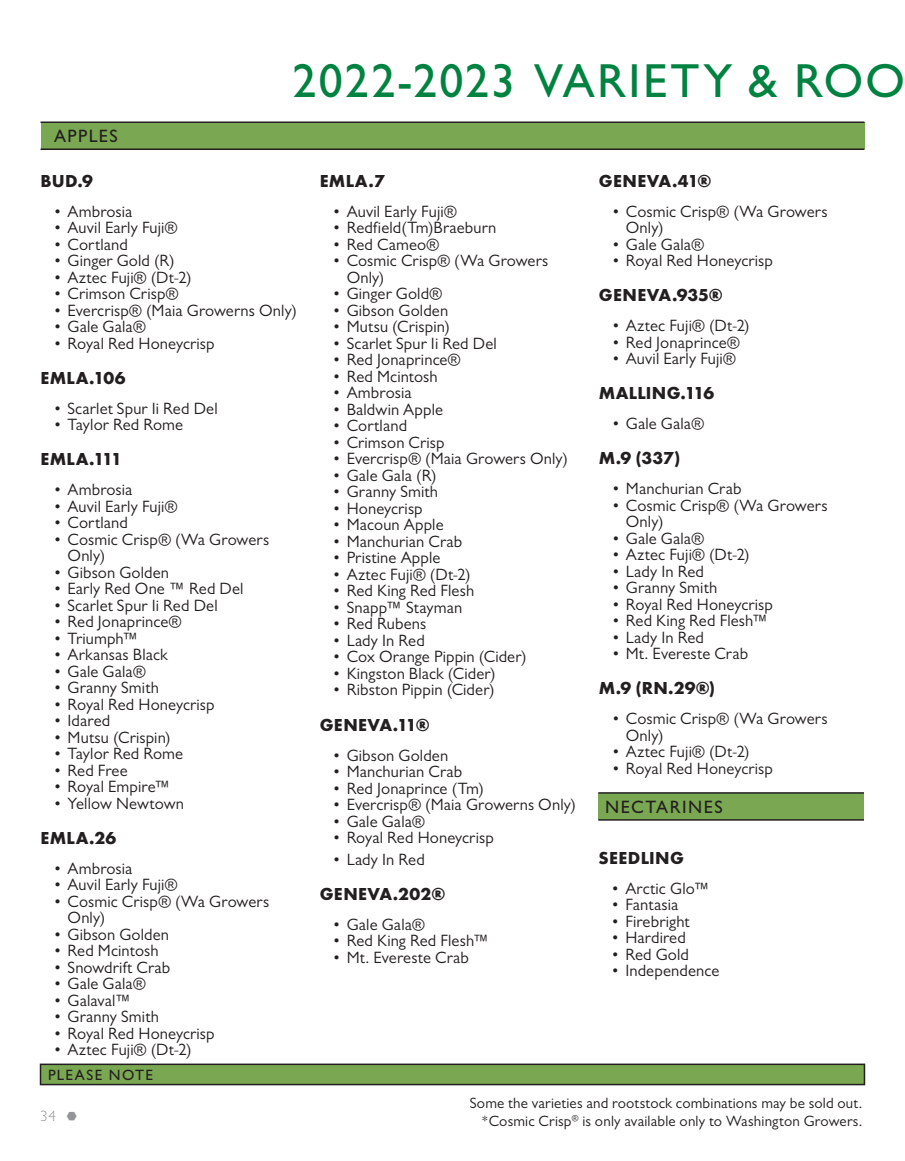
<style>
.page{position:relative;width:905px;height:1161px;background:#fff}
.page>*{position:absolute;margin:0;border:0;box-sizing:border-box;transform-origin:0 0}
.t1{font:500 48px "Gill Sans MT Pro";letter-spacing:.045em;color:#008240}
.t2{font:700 18px "Futura PT";letter-spacing:.02em;color:#231f20}
.t3{font:500 18px "Gill Sans MT Pro";letter-spacing:.08em;color:#231f20}
.t4{font:16.5px/16.5px "Gill Sans MT Pro";letter-spacing:.01em;color:#231f20}
.t5{font:15px/18px "Gill Sans MT Pro";letter-spacing:.01em;color:#231f20;text-align:right}
.t6{font:500 15px "Gill Sans MT Pro";letter-spacing:.09em;color:#231f20}
.t7{font:300 15px "Gill Sans MT Pro";color:#939598}
</style>
<div class="page">
<div style="left:40px;top:1064px;width:824px;height:21px;background:#7aa752"></div>
<div style="left:40px;top:1064px;width:825px;height:21px;border:2px solid #231f20"></div>
<div style="left:40px;top:122px;width:824px;height:27px;background:#7aa752"></div>
<hr style="left:40px;top:122px;width:824px;height:1px;background:#231f20">
<hr style="left:40px;top:148px;width:824px;height:2px;background:#231f20">
<div style="left:598px;top:793px;width:265px;height:27px;background:#7aa752"></div>
<hr style="left:598px;top:792px;width:265px;height:2px;background:#231f20">
<hr style="left:598px;top:819px;width:265px;height:2px;background:#231f20">
<p class="t3" style="left:54px;top:125px;width:65px">APPLES</p>
<h1 class="t1" style="left:292px;top:53px;width:613px">2022-2023 VARIETY &amp; ROO</h1>
<p class="t2" style="left:41px;top:169px;width:54px">BUD.9</p>
<p class="t4" style="left:54px;top:203px;width:80px">• Ambrosia</p>
<p class="t4" style="left:54px;top:219px;width:125px">• Auvil Early Fuji®</p>
<p class="t4" style="left:54px;top:236px;width:75px">• Cortland</p>
<p class="t4" style="left:54px;top:252px;width:122px">• Ginger Gold (R)</p>
<p class="t4" style="left:54px;top:269px;width:139px">• Aztec Fuji® (Dt-2)</p>
<p class="t4" style="left:54px;top:285px;width:126px">• Crimson Crisp®</p>
<p class="t4" style="left:54px;top:302px;width:244px">• Evercrisp® (Maia Growerns Only)</p>
<p class="t4" style="left:54px;top:318px;width:93px">• Gale Gala®</p>
<p class="t4" style="left:54px;top:335px;width:162px">• Royal Red Honeycrisp</p>
<p class="t2" style="left:41px;top:366px;width:86px">EMLA.106</p>
<p class="t4" style="left:54px;top:400px;width:165px">• Scarlet Spur Ii Red Del</p>
<p class="t4" style="left:54px;top:416px;width:131px">• Taylor Red Rome</p>
<p class="t2" style="left:41px;top:448px;width:83px">EMLA.111</p>
<p class="t4" style="left:54px;top:481px;width:80px">• Ambrosia</p>
<p class="t4" style="left:54px;top:498px;width:125px">• Auvil Early Fuji®</p>
<p class="t4" style="left:54px;top:514px;width:75px">• Cortland</p>
<p class="t4" style="left:67px;top:531px;width:203px;text-indent:-13px">• Cosmic Crisp® (Wa Growers<br>Only)</p>
<p class="t4" style="left:54px;top:564px;width:116px">• Gibson Golden</p>
<p class="t4" style="left:54px;top:580px;width:191px">• Early Red One ™ Red Del</p>
<p class="t4" style="left:54px;top:597px;width:165px">• Scarlet Spur Ii Red Del</p>
<p class="t4" style="left:54px;top:613px;width:129px">• Red Jonaprince®</p>
<p class="t4" style="left:54px;top:630px;width:86px">• Triumph™</p>
<p class="t4" style="left:54px;top:646px;width:115px">• Arkansas Black</p>
<p class="t4" style="left:54px;top:663px;width:93px">• Gale Gala®</p>
<p class="t4" style="left:54px;top:679px;width:106px">• Granny Smith</p>
<p class="t4" style="left:54px;top:696px;width:162px">• Royal Red Honeycrisp</p>
<p class="t4" style="left:54px;top:712px;width:58px">• Idared</p>
<p class="t4" style="left:54px;top:729px;width:118px">• Mutsu (Crispin)</p>
<p class="t4" style="left:54px;top:745px;width:131px">• Taylor Red Rome</p>
<p class="t4" style="left:54px;top:762px;width:75px">• Red Free</p>
<p class="t4" style="left:54px;top:778px;width:118px">• Royal Empire™</p>
<p class="t4" style="left:54px;top:795px;width:131px">• Yellow Newtown</p>
<p class="t2" style="left:41px;top:826px;width:77px">EMLA.26</p>
<p class="t4" style="left:54px;top:860px;width:80px">• Ambrosia</p>
<p class="t4" style="left:54px;top:876px;width:125px">• Auvil Early Fuji®</p>
<p class="t4" style="left:67px;top:893px;width:203px;text-indent:-13px">• Cosmic Crisp® (Wa Growers<br>Only)</p>
<p class="t4" style="left:54px;top:926px;width:116px">• Gibson Golden</p>
<p class="t4" style="left:54px;top:942px;width:106px">• Red Mcintosh</p>
<p class="t4" style="left:54px;top:959px;width:118px">• Snowdrift Crab</p>
<p class="t4" style="left:54px;top:975px;width:93px">• Gale Gala®</p>
<p class="t4" style="left:54px;top:992px;width:79px">• Galaval™</p>
<p class="t4" style="left:54px;top:1008px;width:106px">• Granny Smith</p>
<p class="t4" style="left:54px;top:1025px;width:162px">• Royal Red Honeycrisp</p>
<p class="t4" style="left:54px;top:1041px;width:139px">• Aztec Fuji® (Dt-2)</p>
<p class="t6" style="left:48px;top:1066px;width:107px">PLEASE NOTE</p>
<p class="t7" style="left:40px;top:1106px;width:17px">34</p>
<p class="t2" style="left:320px;top:169px;width:66px">EMLA.7</p>
<p class="t4" style="left:333px;top:203px;width:125px">• Auvil Early Fuji®</p>
<p class="t4" style="left:333px;top:220px;width:165px">• Redfield(Tm)Braeburn</p>
<p class="t4" style="left:333px;top:236px;width:108px">• Red Cameo®</p>
<p class="t4" style="left:346px;top:253px;width:203px;text-indent:-13px">• Cosmic Crisp® (Wa Growers<br>Only)</p>
<p class="t4" style="left:333px;top:286px;width:111px">• Ginger Gold®</p>
<p class="t4" style="left:333px;top:302px;width:116px">• Gibson Golden</p>
<p class="t4" style="left:333px;top:319px;width:118px">• Mutsu (Crispin)</p>
<p class="t4" style="left:333px;top:335px;width:165px">• Scarlet Spur Ii Red Del</p>
<p class="t4" style="left:333px;top:352px;width:129px">• Red Jonaprince®</p>
<p class="t4" style="left:333px;top:368px;width:106px">• Red Mcintosh</p>
<p class="t4" style="left:333px;top:385px;width:80px">• Ambrosia</p>
<p class="t4" style="left:333px;top:401px;width:111px">• Baldwin Apple</p>
<p class="t4" style="left:333px;top:418px;width:75px">• Cortland</p>
<p class="t4" style="left:333px;top:434px;width:113px">• Crimson Crisp</p>
<p class="t4" style="left:333px;top:451px;width:236px">• Evercrisp® (Maia Growers Only)</p>
<p class="t4" style="left:333px;top:467px;width:105px">• Gale Gala (R)</p>
<p class="t4" style="left:333px;top:484px;width:106px">• Granny Smith</p>
<p class="t4" style="left:333px;top:500px;width:91px">• Honeycrisp</p>
<p class="t4" style="left:333px;top:517px;width:112px">• Macoun Apple</p>
<p class="t4" style="left:333px;top:533px;width:131px">• Manchurian Crab</p>
<p class="t4" style="left:333px;top:550px;width:109px">• Pristine Apple</p>
<p class="t4" style="left:333px;top:566px;width:139px">• Aztec Fuji® (Dt-2)</p>
<p class="t4" style="left:333px;top:583px;width:142px">• Red King Red Flesh</p>
<p class="t4" style="left:333px;top:599px;width:130px">• Snapp™ Stayman</p>
<p class="t4" style="left:333px;top:616px;width:95px">• Red Rubens</p>
<p class="t4" style="left:333px;top:632px;width:93px">• Lady In Red</p>
<p class="t4" style="left:333px;top:649px;width:195px">• Cox Orange Pippin (Cider)</p>
<p class="t4" style="left:333px;top:665px;width:164px">• Kingston Black (Cider)</p>
<p class="t4" style="left:333px;top:682px;width:163px">• Ribston Pippin (Cider)</p>
<p class="t2" style="left:320px;top:713px;width:111px">GENEVA.11®</p>
<p class="t4" style="left:333px;top:747px;width:116px">• Gibson Golden</p>
<p class="t4" style="left:333px;top:763px;width:131px">• Manchurian Crab</p>
<p class="t4" style="left:333px;top:780px;width:152px">• Red Jonaprince (Tm)</p>
<p class="t4" style="left:333px;top:796px;width:244px">• Evercrisp® (Maia Growerns Only)</p>
<p class="t4" style="left:333px;top:813px;width:93px">• Gale Gala®</p>
<p class="t4" style="left:333px;top:829px;width:162px">• Royal Red Honeycrisp</p>
<p class="t4" style="left:333px;top:851px;width:93px">• Lady In Red</p>
<p class="t2" style="left:320px;top:882px;width:127px">GENEVA.202®</p>
<p class="t4" style="left:333px;top:916px;width:93px">• Gale Gala®</p>
<p class="t4" style="left:333px;top:932px;width:157px">• Red King Red Flesh™</p>
<p class="t4" style="left:333px;top:949px;width:137px">• Mt. Evereste Crab</p>
<p class="t2" style="left:599px;top:169px;width:114px">GENEVA.41®</p>
<p class="t4" style="left:625px;top:203px;width:203px;text-indent:-13px">• Cosmic Crisp® (Wa Growers<br>Only)</p>
<p class="t4" style="left:612px;top:236px;width:93px">• Gale Gala®</p>
<p class="t4" style="left:612px;top:252px;width:162px">• Royal Red Honeycrisp</p>
<p class="t2" style="left:599px;top:284px;width:125px">GENEVA.935®</p>
<p class="t4" style="left:612px;top:317px;width:139px">• Aztec Fuji® (Dt-2)</p>
<p class="t4" style="left:612px;top:334px;width:129px">• Red Jonaprince®</p>
<p class="t4" style="left:612px;top:350px;width:125px">• Auvil Early Fuji®</p>
<p class="t2" style="left:599px;top:382px;width:117px">MALLING.116</p>
<p class="t4" style="left:612px;top:415px;width:93px">• Gale Gala®</p>
<p class="t2" style="left:599px;top:447px;width:83px">M.9 (337)</p>
<p class="t4" style="left:612px;top:480px;width:131px">• Manchurian Crab</p>
<p class="t4" style="left:625px;top:497px;width:203px;text-indent:-13px">• Cosmic Crisp® (Wa Growers<br>Only)</p>
<p class="t4" style="left:612px;top:530px;width:93px">• Gale Gala®</p>
<p class="t4" style="left:612px;top:546px;width:139px">• Aztec Fuji® (Dt-2)</p>
<p class="t4" style="left:612px;top:563px;width:93px">• Lady In Red</p>
<p class="t4" style="left:612px;top:579px;width:106px">• Granny Smith</p>
<p class="t4" style="left:612px;top:596px;width:162px">• Royal Red Honeycrisp</p>
<p class="t4" style="left:612px;top:612px;width:157px">• Red King Red Flesh™</p>
<p class="t4" style="left:612px;top:629px;width:93px">• Lady In Red</p>
<p class="t4" style="left:612px;top:645px;width:137px">• Mt. Evereste Crab</p>
<p class="t2" style="left:599px;top:677px;width:118px">M.9 (RN.29®)</p>
<p class="t4" style="left:625px;top:711px;width:203px;text-indent:-13px">• Cosmic Crisp® (Wa Growers<br>Only)</p>
<p class="t4" style="left:612px;top:744px;width:139px">• Aztec Fuji® (Dt-2)</p>
<p class="t4" style="left:612px;top:760px;width:162px">• Royal Red Honeycrisp</p>
<p class="t3" style="left:605px;top:796px;width:119px">NECTARINES</p>
<p class="t2" style="left:598px;top:846px;width:87px">SEEDLING</p>
<p class="t4" style="left:611px;top:880px;width:99px">• Arctic Glo™</p>
<p class="t4" style="left:611px;top:897px;width:68px">• Fantasia</p>
<p class="t4" style="left:611px;top:913px;width:79px">• Firebright</p>
<p class="t4" style="left:611px;top:930px;width:75px">• Hardired</p>
<p class="t4" style="left:611px;top:946px;width:79px">• Red Gold</p>
<p class="t4" style="left:611px;top:963px;width:109px">• Independence</p>
<p class="t5" style="left:470px;top:1094px;width:394px">Some the varieties and rootstock combinations may be sold out. *Cosmic Crisp<sup>®</sup> is only available only to Washington Growers.</p>
</div>
